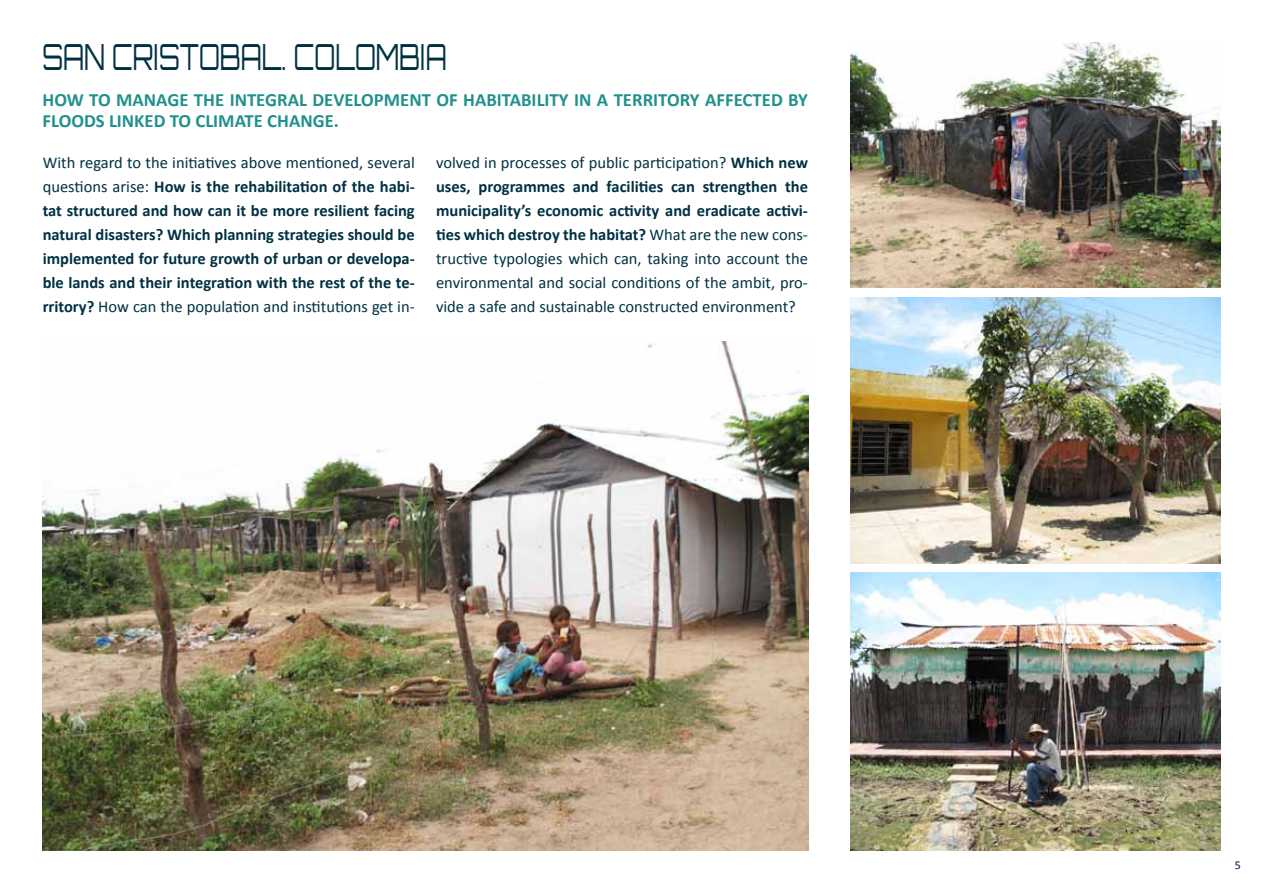
<style>
.page{position:relative;width:1263px;height:893px;background:#fff}
.page>*{position:absolute;margin:0;border:0;box-sizing:border-box;transform-origin:0 0}
.t1{font:36px "Orbitron";color:#003142;scale:.7 1}
.t2{font:700 18.75px/21px "Calibri";color:#21918c}
.t3{font:700 16.5px/24px "Calibri";color:#003142;text-align:justify}
.t4{font:16.5px/24px "Calibri";color:#003142;text-align:justify}
.t5{font:12px "Calibri";color:#001448}
.s1{font-weight:400}
.s2{font-weight:700}
</style>
<div class="page">
<img style="left:850px;top:298px;width:370px;height:265px">
<img style="left:850px;top:43px;width:370px;height:245px">
<img style="left:850px;top:573px;width:370px;height:277px">
<img style="left:43px;top:342px;width:765px;height:508px">
<h1 class="t1" style="left:43px;top:33px;width:579px">SAN CRISTOBAL. COLOMBIA</h1>
<p class="t2" style="left:43px;top:89px;width:767px">HOW TO MANAGE THE INTEGRAL DEVELOPMENT OF HABITABILITY IN A TERRITORY AFFECTED BY<br>FLOODS LINKED TO CLIMATE CHANGE.</p>
<p class="t3" style="left:43px;top:150px;width:374px"><span class="s1">With regard to the initiatives above mentioned, several questions arise:</span> How is the rehabilitation of the habi&shy;tat structured and how can it be more resilient facing natural disasters? Which planning strategies should be implemented for future growth of urban or developa&shy;ble lands and their integration with the rest of the te&shy;rritory? <span class="s1">How can the population and institutions get in-</span></p>
<p class="t4" style="left:436px;top:150px;width:373px">volved in processes of public participation? <span class="s2">Which new uses, programmes and facilities can strengthen the municipality’s economic activity and eradicate activi&shy;ties which destroy the habitat?</span> What are the new cons&shy;tructive typologies which can, taking into account the environmental and social conditions of the ambit, pro&shy;vide a safe and sustainable constructed environment?</p>
<p class="t5" style="left:1235px;top:858px;width:8px">5</p>
</div>
